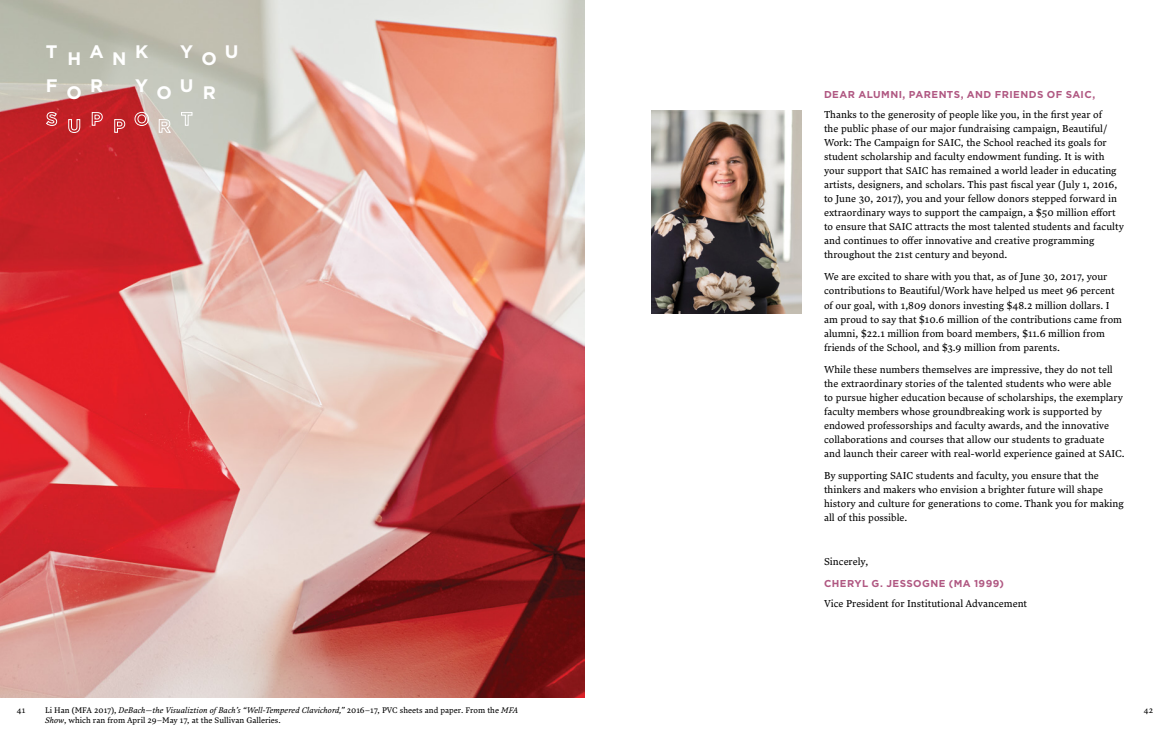
<style>
.page{position:relative;width:1170px;height:743px;background:#fff}
.page>*{position:absolute;margin:0;border:0;box-sizing:border-box;transform-origin:0 0}
.t1{font:700 18.12px/33.8px "Gotham";color:#fff}
.t2{font:10px/14px "Lava Std";color:#000}
.t3{font:700 10px "Gotham";letter-spacing:.04em;color:#b05882}
.t4{font:8.12px/9.8px "Lava Std";color:#000}
.s1{font-style:italic}
</style>
<div class="page">
<img style="left:0;top:0;width:585px;height:698px">
<svg style="left:45px;top:111px;width:13px;height:15px"></svg>
<svg style="left:68px;top:119px;width:13px;height:14px"></svg>
<svg style="left:91px;top:112px;width:12px;height:14px"></svg>
<svg style="left:114px;top:119px;width:12px;height:14px"></svg>
<svg style="left:158px;top:119px;width:14px;height:14px"></svg>
<svg style="left:134px;top:111px;width:15px;height:15px"></svg>
<svg style="left:181px;top:112px;width:12px;height:14px"></svg>
<img style="left:651px;top:111px;width:151px;height:202px">
<h1 class="t1" style="left:46px;top:34px;width:13px">T<br>F</h1>
<h1 class="t1" style="left:67px;top:41px;width:17px">H<br>O</h1>
<h1 class="t1" style="left:90px;top:34px;width:16px">A<br>R</h1>
<h1 class="t1" style="left:112px;top:41px;width:16px">N</h1>
<h1 class="t1" style="left:135px;top:34px;width:15px">K<br>Y</h1>
<h1 class="t1" style="left:180px;top:34px;width:15px">Y<br>U</h1>
<h1 class="t1" style="left:202px;top:36px;width:39px;line-height:37.2px">O U<br>R</h1>
<h1 class="t1" style="left:157px;top:75px;width:17px">O</h1>
<p class="t3" style="left:824px;top:88px;width:273px">DEAR ALUMNI, PARENTS, AND FRIENDS OF SAIC,</p>
<p class="t2" style="left:824px;top:107px;width:301px">Thanks to the generosity of people like you, in the first year of<br>the public phase of our major fundraising campaign, Beautiful/ Work: The Campaign for SAIC, the School reached its goals for student scholarship and faculty endowment funding. It is with your support that SAIC has remained a world leader in educating artists, designers, and scholars. This past fiscal year (July 1, 2016, to June 30, 2017), you and your fellow donors stepped forward in extraordinary ways to support the campaign, a $50 million effort to ensure that SAIC attracts the most talented students and faculty and continues to offer innovative and creative programming throughout the 21st century and beyond.</p>
<p class="t2" style="left:824px;top:269px;width:300px">We are excited to share with you that, as of June 30, 2017, your contributions to Beautiful/Work have helped us meet 96 percent of our goal, with 1,809 donors investing $48.2 million dollars. I am proud to say that $10.6 million of the contributions came from alumni, $22.1 million from board members, $11.6 million from friends of the School, and $3.9 million from parents.</p>
<p class="t2" style="left:824px;top:362px;width:302px">While these numbers themselves are impressive, they do not tell the extraordinary stories of the talented students who were able<br>to pursue higher education because of scholarships, the exemplary faculty members whose groundbreaking work is supported by endowed professorships and faculty awards, and the innovative collaborations and courses that allow our students to graduate<br>and launch their career with real-world experience gained at SAIC.</p>
<p class="t2" style="left:824px;top:468px;width:301px">By supporting SAIC students and faculty, you ensure that the thinkers and makers who envision a brighter future will shape history and culture for generations to come. Thank you for making all of this possible.</p>
<p class="t2" style="left:824px;top:554px;width:46px">Sincerely,</p>
<p class="t3" style="left:824px;top:576px;width:181px">CHERYL G. JESSOGNE (MA 1999)</p>
<p class="t2" style="left:824px;top:595px;width:205px">Vice President for Institutional Advancement</p>
<p class="t4" style="left:45px;top:705px;width:475px">Li Han (MFA 2017), <span class="s1">DeBach—the Visualiztion of Bach’s “Well-Tempered Clavichord,”</span> 2016–17, PVC sheets and paper. From the <span class="s1">MFA<br>Show</span>, which ran from April 29–May 17, at the Sullivan Galleries.</p>
<p class="t4" style="left:17px;top:705px;width:10px">41</p>
<p class="t4" style="left:1144px;top:705px;width:11px">42</p>
</div>
